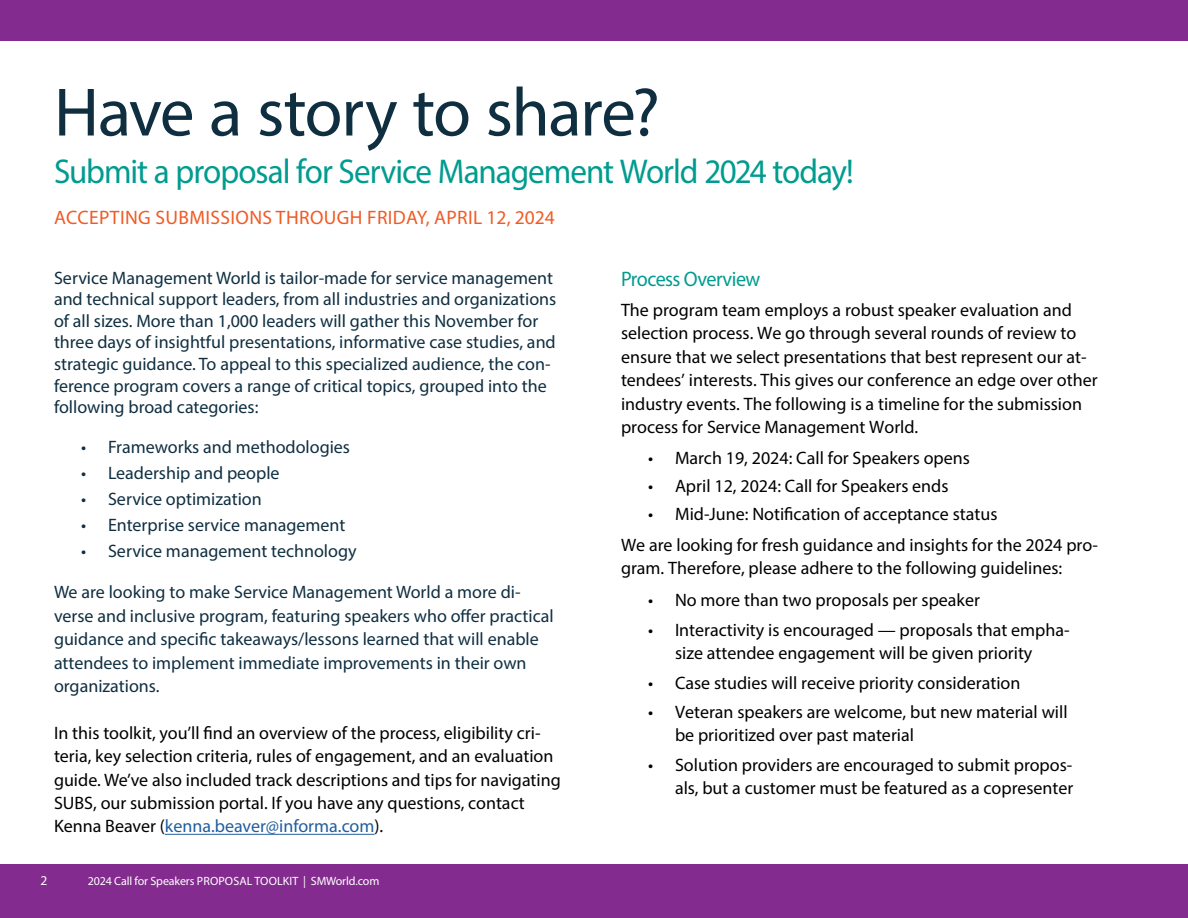
<style>
.page{position:relative;width:1188px;height:918px;background:#fff}
.page>*{position:absolute;margin:0;border:0;box-sizing:border-box;transform-origin:0 0}
.t1{font:69px "Myriad Pro";letter-spacing:-.02em;color:#0f2f41}
.t2{font:34.5px "Myriad Pro";letter-spacing:-.03em;color:#009c8f;scale:.96 1}
.t3{font:21px "Myriad Pro";letter-spacing:-.03em;color:#009c8f;scale:.96 1}
.t4{font:19.5px "Myriad Pro";letter-spacing:.02em;color:#f15a25}
.t5{font:18px/23.4px "Myriad Pro";color:#000}
.t6{font:18px/21.6px "Myriad Pro";color:#0f2f41}
.t7{font:13.5px "Myriad Pro";color:#fff}
.t8{font:12px "Myriad Pro";letter-spacing:-.01em;color:#fff}
.s1{color:#215e9e}
</style>
<div class="page">
<div style="left:0;top:864px;width:1188px;height:54px;background:#842b8f"></div>
<div style="left:0;top:0;width:1188px;height:40px;background:#842b8f"></div>
<hr style="left:165px;top:834px;width:210px;height:1px;background:#215e9e">
<h1 class="t1" style="left:54px;top:70px;width:607px">Have a story to share?</h1>
<h2 class="t2" style="left:54px;top:150px;width:835px">Submit a proposal for Service Management World 2024 today!</h2>
<p class="t4" style="left:54px;top:205px;width:502px">ACCEPTING SUBMISSIONS THROUGH FRIDAY, APRIL 12, 2024</p>
<p class="t6" style="left:54px;top:266px;width:504px">Service Management World is tailor-made for service management and technical support leaders, from all industries and organizations of all sizes. More than 1,000 leaders will gather this November for three days of insightful presentations, informative case studies, and strategic guidance. To appeal to this specialized audience, the con&shy;ference program covers a range of critical topics, grouped into the following broad categories:</p>
<p class="t6" style="left:81px;top:436px;width:271px">• Frameworks and methodologies</p>
<p class="t6" style="left:81px;top:462px;width:200px">• Leadership and people</p>
<p class="t6" style="left:81px;top:488px;width:182px">• Service optimization</p>
<p class="t6" style="left:81px;top:514px;width:266px">• Enterprise service management</p>
<p class="t6" style="left:81px;top:540px;width:277px">• Service management technology</p>
<p class="t6" style="left:54px;top:580px;width:501px;line-height:23.4px">We are looking to make Service Management World a more di&shy;verse and inclusive program, featuring speakers who offer practical guidance and specific takeaways/lessons learned that will enable attendees to implement immediate improvements in their own organizations.</p>
<p class="t5" style="left:54px;top:721px;width:508px">In this toolkit, you’ll find an overview of the process, eligibility cri&shy;teria, key selection criteria, rules of engagement, and an evaluation guide. We’ve also included track descriptions and tips for navigating SUBS, our submission portal. If you have any questions, contact Kenna Beaver (<span class="s1">kenna.beaver@informa.com</span>).</p>
<p class="t7" style="left:40px;top:872px;width:8px">2</p>
<p class="t8" style="left:88px;top:874px;width:293px">2024 Call for Speakers PROPOSAL TOOLKIT | SMWorld.com</p>
<p class="t3" style="left:621px;top:266px;width:147px">Process Overview</p>
<p class="t5" style="left:621px;top:298px;width:478px">The program team employs a robust speaker evaluation and selection process. We go through several rounds of review to ensure that we select presentations that best represent our at&shy;tendees’ interests. This gives our conference an edge over other industry events. The following is a timeline for the submission process for Service Management World.</p>
<p class="t5" style="left:648px;top:446px;width:323px">• March 19, 2024: Call for Speakers opens</p>
<p class="t5" style="left:648px;top:474px;width:302px">• April 12, 2024: Call for Speakers ends</p>
<p class="t5" style="left:621px;top:498px;width:478px;line-height:30.9px;text-indent:27px">• Mid-June: Notification of acceptance status<br>We are looking for fresh guidance and insights for the 2024 pro-</p>
<p class="t5" style="left:621px;top:556px;width:443px">gram. Therefore, please adhere to the following guidelines:</p>
<p class="t5" style="left:648px;top:588px;width:333px">• No more than two proposals per speaker</p>
<p class="t5" style="left:648px;top:618px;width:423px;text-align:center">• Interactivity is encouraged — proposals that empha&shy;size attendee engagement will be given priority</p>
<p class="t5" style="left:648px;top:670px;width:374px">• Case studies will receive priority consideration</p>
<p class="t5" style="left:675px;top:700px;width:394px;text-indent:-27px">• Veteran speakers are welcome, but new material will be prioritized over past material</p>
<p class="t5" style="left:648px;top:753px;width:427px;text-align:right">• Solution providers are encouraged to submit propos&shy;als, but a customer must be featured as a copresenter</p>
</div>
